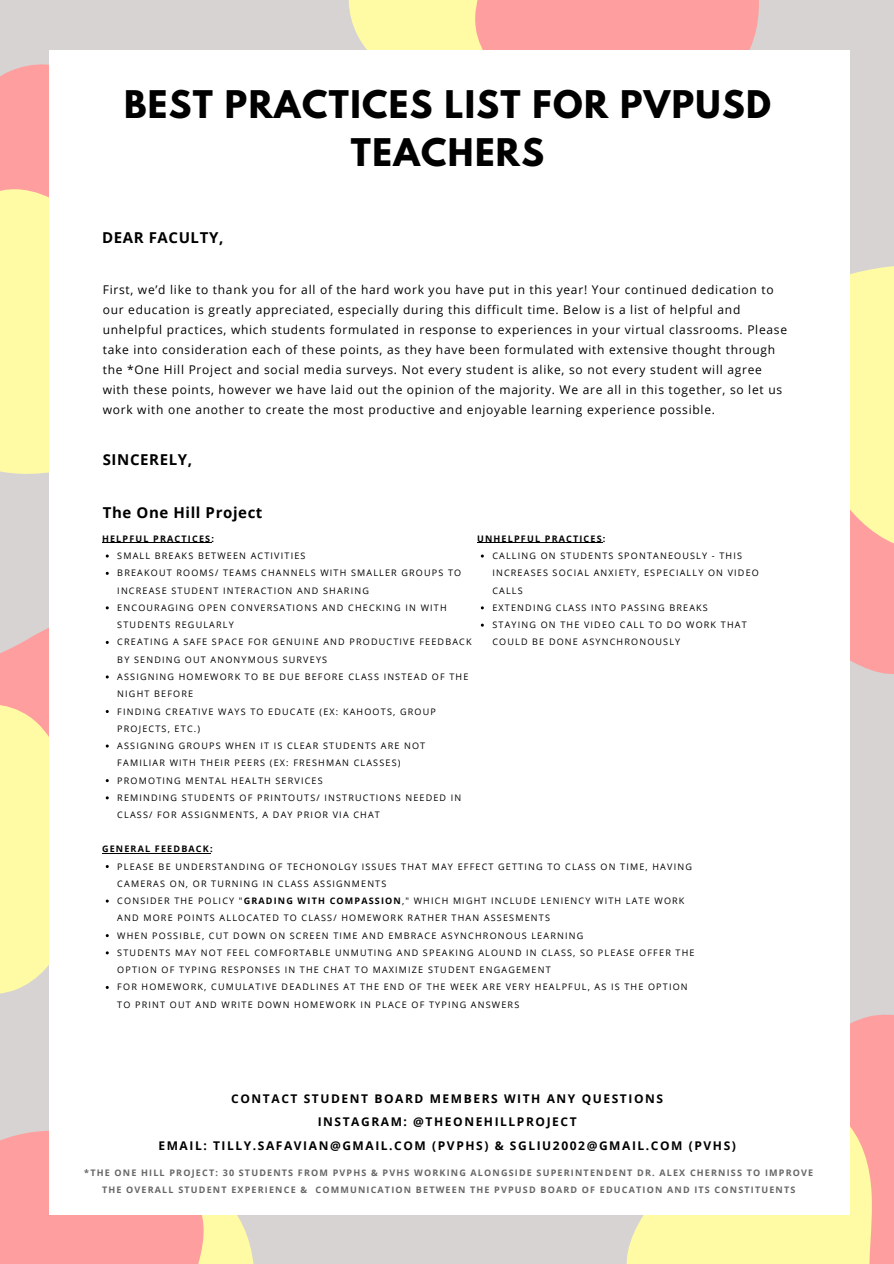
<style>
.page{position:relative;width:894px;height:1264px;background:#fff}
.page>*{position:absolute;margin:0;border:0;box-sizing:border-box;transform-origin:0 0}
.t1{font:700 33.75px/47.2px "League Spartan";letter-spacing:.04em;color:#000;text-align:center}
.t2{font:700 15px "Open Sans";letter-spacing:.04em;color:#000}
.t3{font:12px/20px "Open Sans";letter-spacing:.06em;color:#000}
.t4{font:700 12px/23px "Open Sans";letter-spacing:.13em;color:#000;text-align:center}
.t5{font:9px/17.2px "Open Sans";letter-spacing:.13em;color:#000}
.t6{font:700 9px/17px "Open Sans";letter-spacing:.13em;color:#666;text-align:center}
.t7{font:700 9px "Open Sans";letter-spacing:.13em;color:#000}
.s1{font-weight:700}
</style>
<div class="page">
<div style="left:0;top:0;width:893px;height:1263px;background:#d7d3d3"></div>
<div style="left:0;top:64px;width:49px;height:96px;background:#ff9e9e"></div>
<svg style="left:0;top:160px;width:49px;height:314px;background:#fef1a4"></svg>
<div style="left:349px;top:0;width:99px;height:50px;background:#fffba5"></div>
<svg style="left:448px;top:0;width:311px;height:50px;background:#fea79f"></svg>
<svg style="left:848px;top:580px;width:45px;height:98px;background:#fba6a6"></svg>
<svg style="left:848px;top:205px;width:45px;height:375px;fill:#fffba5"></svg>
<svg style="left:848px;top:948px;width:45px;height:121px"></svg>
<svg style="left:579px;top:1069px;width:314px;height:194px;background:#fadeac"></svg>
<svg style="left:0;top:628px;width:49px;height:47px;fill:#ff9e9e"></svg>
<svg style="left:0;top:675px;width:49px;height:319px;background:#fdeda5"></svg>
<svg style="left:0;top:1130px;width:269px;height:133px;background:#fcaea3"></svg>
<div style="left:49px;top:50px;width:799px;height:1164px;background:#fff"></div>
<hr style="left:102px;top:542px;width:109px;height:1px;background:#000">
<hr style="left:477px;top:542px;width:125px;height:1px;background:#000">
<hr style="left:102px;top:853px;width:108px;height:1px;background:#000">
<h1 class="t1" style="left:124px;top:85px;width:648px">BEST PRACTICES LIST FOR PVPUSD<br>TEACHERS</h1>
<h2 class="t2" style="left:102px;top:227px;width:123px">DEAR FACULTY,</h2>
<p class="t3" style="left:103px;top:279px;width:685px">First, we’d like to thank you for all of the hard work you have put in this year! Your continued dedication to our education is greatly appreciated, especially during this difficult time. Below is a list of helpful and unhelpful practices, which students formulated in response to experiences in your virtual classrooms. Please take into consideration each of these points, as they have been formulated with extensive thought through the *One Hill Project and social media surveys. Not every student is alike, so not every student will agree with these points, however we have laid out the opinion of the majority. We are all in this together, so let us work with one another to create the most productive and enjoyable learning experience possible.</p>
<h2 class="t2" style="left:103px;top:449px;width:91px">SINCERELY,</h2>
<h2 class="t2" style="left:103px;top:502px;width:161px">The One Hill Project</h2>
<p class="t7" style="left:102px;top:532px;width:113px">HELPFUL PRACTICES:</p>
<p class="t7" style="left:477px;top:532px;width:130px">UNHELPFUL PRACTICES:</p>
<p class="t5" style="left:117px;top:547px;width:356px">SMALL BREAKS BETWEEN ACTIVITIES<br>BREAKOUT ROOMS/ TEAMS CHANNELS WITH SMALLER GROUPS TO INCREASE STUDENT INTERACTION AND SHARING<br>ENCOURAGING OPEN CONVERSATIONS AND CHECKING IN WITH STUDENTS REGULARLY<br>CREATING A SAFE SPACE FOR GENUINE AND PRODUCTIVE FEEDBACK BY SENDING OUT ANONYMOUS SURVEYS<br>ASSIGNING HOMEWORK TO BE DUE BEFORE CLASS INSTEAD OF THE NIGHT BEFORE<br>FINDING CREATIVE WAYS TO EDUCATE (EX: KAHOOTS, GROUP PROJECTS, ETC.)<br>ASSIGNING GROUPS WHEN IT IS CLEAR STUDENTS ARE NOT FAMILIAR WITH THEIR PEERS (EX: FRESHMAN CLASSES)<br>PROMOTING MENTAL HEALTH SERVICES<br>REMINDING STUDENTS OF PRINTOUTS/ INSTRUCTIONS NEEDED IN CLASS/ FOR ASSIGNMENTS, A DAY PRIOR VIA CHAT</p>
<p class="t7" style="left:102px;top:842px;width:112px">GENERAL FEEDBACK:</p>
<p class="t5" style="left:492px;top:547px;width:268px">CALLING ON STUDENTS SPONTANEOUSLY - THIS INCREASES SOCIAL ANXIETY, ESPECIALLY ON VIDEO CALLS<br>EXTENDING CLASS INTO PASSING BREAKS<br>STAYING ON THE VIDEO CALL TO DO WORK THAT COULD BE DONE ASYNCHRONOUSLY</p>
<p class="t5" style="left:117px;top:857px;width:578px">PLEASE BE UNDERSTANDING OF TECHONOLGY ISSUES THAT MAY EFFECT GETTING TO CLASS ON TIME, HAVING CAMERAS ON, OR TURNING IN CLASS ASSIGNMENTS<br>CONSIDER THE POLICY "<span class="s1">GRADING WITH COMPASSION</span>," WHICH MIGHT INCLUDE LENIENCY WITH LATE WORK AND MORE POINTS ALLOCATED TO CLASS/ HOMEWORK RATHER THAN ASSESMENTS<br>WHEN POSSIBLE, CUT DOWN ON SCREEN TIME AND EMBRACE ASYNCHRONOUS LEARNING<br>STUDENTS MAY NOT FEEL COMFORTABLE UNMUTING AND SPEAKING ALOUND IN CLASS, SO PLEASE OFFER THE OPTION OF TYPING RESPONSES IN THE CHAT TO MAXIMIZE STUDENT ENGAGEMENT<br>FOR HOMEWORK, CUMULATIVE DEADLINES AT THE END OF THE WEEK ARE VERY HEALPFUL, AS IS THE OPTION TO PRINT OUT AND WRITE DOWN HOMEWORK IN PLACE OF TYPING ANSWERS</p>
<h3 class="t4" style="left:158px;top:1087px;width:579px">CONTACT STUDENT BOARD MEMBERS WITH ANY QUESTIONS<br>INSTAGRAM: @THEONEHILLPROJECT<br>EMAIL: TILLY.SAFAVIAN@GMAIL.COM (PVPHS) &amp; SGLIU2002@GMAIL.COM (PVHS)</h3>
<p class="t6" style="left:84px;top:1163px;width:730px">*THE ONE HILL PROJECT: 30 STUDENTS FROM PVPHS &amp; PVHS WORKING ALONGSIDE SUPERINTENDENT DR. ALEX CHERNISS TO IMPROVE<br>THE OVERALL STUDENT EXPERIENCE &amp; COMMUNICATION BETWEEN THE PVPUSD BOARD OF EDUCATION AND ITS CONSTITUENTS</p>
</div>
